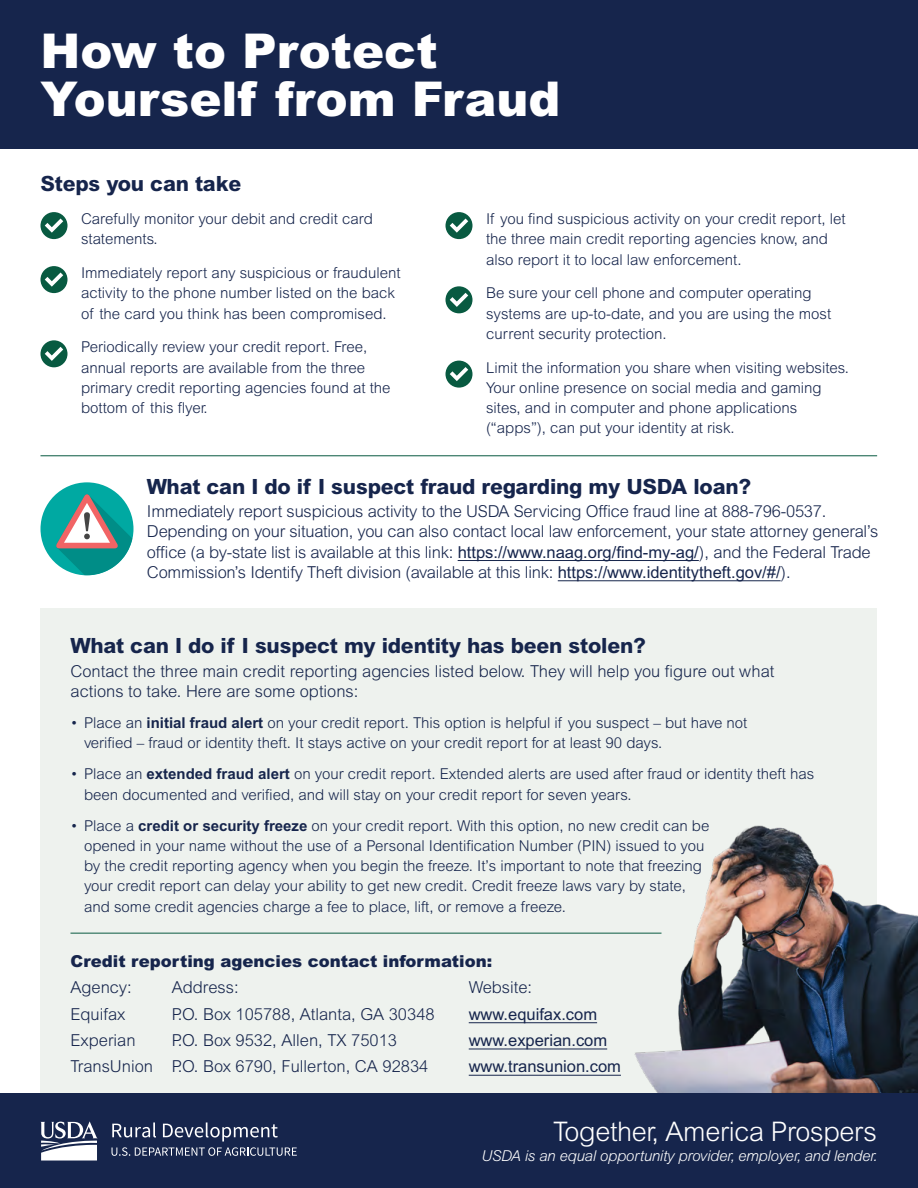
<style>
.page{position:relative;width:918px;height:1188px;background:#fff}
.page>*{position:absolute;margin:0;border:0;box-sizing:border-box;transform-origin:0 0}
.t1{font:900 48px/48px "Arial MT Std";color:#fff}
.t2{font:300 27px "Arial MT Std";letter-spacing:-.015em;color:#fff}
.t3{font:800 21px "Arial MT Std";letter-spacing:-.01em;color:#16254c}
.t4{font:300 16.5px/20.2px "Arial MT Std";letter-spacing:-.015em;color:#16254c}
.t5{font:16.5px "Arial MT Std";color:#16254c}
.t6{font:900 16.5px "Arial MT Std";color:#16254c}
.t7{font:300 15px/20.2px "Arial MT Std";color:#16254c}
.t8{font:italic 300 15px "Arial MT Std";letter-spacing:-.015em;color:#fff}
.s1{font-weight:400}
.s2{font-weight:700}
</style>
<div class="page">
<div style="left:40px;top:608px;width:837px;height:526px;background:#eef2ee"></div>
<div style="left:0;top:0;width:918px;height:148px;background:#16254c"></div>
<div style="left:40px;top:212px;width:28px;height:27px;background:#085a41;border-radius:50%"></div>
<svg style="left:45px;top:219px;width:18px;height:14px"></svg>
<div style="left:40px;top:266px;width:28px;height:27px;background:#085a41;border-radius:50%"></div>
<svg style="left:45px;top:273px;width:18px;height:14px"></svg>
<div style="left:40px;top:340px;width:28px;height:27px;background:#085a41;border-radius:50%"></div>
<svg style="left:45px;top:347px;width:18px;height:14px"></svg>
<div style="left:446px;top:212px;width:26px;height:27px;background:#085a41;border-radius:50%"></div>
<svg style="left:450px;top:219px;width:18px;height:14px"></svg>
<div style="left:446px;top:286px;width:26px;height:27px;background:#085a41;border-radius:50%"></div>
<svg style="left:450px;top:293px;width:18px;height:14px"></svg>
<div style="left:446px;top:361px;width:26px;height:27px;background:#085a41;border-radius:50%"></div>
<svg style="left:450px;top:367px;width:18px;height:14px"></svg>
<div style="left:40px;top:482px;width:93px;height:93px;background:#00a9a2;border-radius:46px"></div>
<svg style="left:55px;top:494px;width:77px;height:81px"></svg>
<img style="left:598px;top:825px;width:320px;height:269px">
<hr style="left:70px;top:933px;width:592px;height:1px;background:#085a41">
<hr style="left:469px;top:1049px;width:138px;height:1px;background:#16254c">
<hr style="left:469px;top:1075px;width:152px;height:1px;background:#16254c">
<hr style="left:469px;top:1022px;width:128px;height:1px;background:#16254c">
<div style="left:0;top:1094px;width:918px;height:94px;background:#16254c"></div>
<svg style="left:40px;top:1121px;width:58px;height:40px"></svg>
<svg style="left:112px;top:1122px;width:185px;height:34px"></svg>
<hr style="left:40px;top:455px;width:837px;height:1px;background:#085a41">
<hr style="left:458px;top:560px;width:241px;height:1px;background:#16254c">
<hr style="left:558px;top:581px;width:223px;height:1px;background:#16254c">
<h1 class="t1" style="left:40px;top:25px;width:521px">How to Protect<br>Yourself from Fraud</h1>
<h3 class="t3" style="left:40px;top:171px;width:202px">Steps you can take</h3>
<p class="t7" style="left:81px;top:209px;width:293px">Carefully monitor your debit and credit card statements.</p>
<p class="t7" style="left:81px;top:263px;width:321px">Immediately report any suspicious or fraudulent activity to the phone number listed on the back of the card you think has been compromised.</p>
<p class="t7" style="left:81px;top:337px;width:311px">Periodically review your credit report. Free, annual reports are available from the three primary credit reporting agencies found at the bottom of this fyer.</p>
<p class="t7" style="left:486px;top:209px;width:361px">If you fnd suspicious activity on your credit report, let the three main credit reporting agencies know, and also report it to local law enforcement.</p>
<p class="t7" style="left:486px;top:283px;width:347px">Be sure your cell phone and computer operating systems are up-to-date, and you are using the most current security protection.</p>
<p class="t7" style="left:486px;top:357px;width:364px">Limit the information you share when visiting websites.<br>Your online presence on social media and gaming sites, and in computer and phone applications (“apps”), can put your identity at risk.</p>
<h3 class="t3" style="left:147px;top:473px;width:606px">What can I do if I suspect fraud regarding my USDA loan?</h3>
<p class="t4" style="left:147px;top:501px;width:733px">Immediately report suspicious activity to the USDA Servicing Offce fraud line at 888-796-0537.<br>Depending on your situation, you can also contact local law enforcement, your state attorney general’s offce (a by-state list is available at this link: <span class="s1">https://www.naag.org/fnd-my-ag/</span>), and the Federal Trade Commission’s Identify Theft division (available at this link: <span class="s1">https://www.identitytheft.gov/#/</span>).</p>
<h3 class="t3" style="left:70px;top:633px;width:577px">What can I do if I suspect my identity has been stolen?</h3>
<p class="t4" style="left:70px;top:661px;width:705px">Contact the three main credit reporting agencies listed below. They will help you fgure out what actions to take. Here are some options:</p>
<p class="t7" style="left:84px;top:713px;width:665px;text-indent:-14px">• Place an <span class="s2">initial fraud alert</span> on your credit report. This option is helpful if you suspect – but have not verifed – fraud or identity theft. It stays active on your credit report for at least 90 days.</p>
<p class="t7" style="left:84px;top:764px;width:732px;text-indent:-14px">• Place an <span class="s2">extended fraud alert</span> on your credit report. Extended alerts are used after fraud or identity theft has been documented and verifed, and will stay on your credit report for seven years.</p>
<p class="t7" style="left:84px;top:815px;width:627px;text-indent:-14px">• Place a <span class="s2">credit or security freeze</span> on your credit report. With this option, no new credit can be opened in your name without the use of a Personal Identifcation Number (PIN) issued to you by the credit reporting agency when you begin the freeze. It’s important to note that freezing your credit report can delay your ability to get new credit. Credit freeze laws vary by state, and some credit agencies charge a fee to place, lift, or remove a freeze.</p>
<p class="t6" style="left:70px;top:951px;width:423px">Credit reporting agencies contact information:</p>
<p class="t4" style="left:70px;top:978px;width:63px">Agency:</p>
<p class="t4" style="left:469px;top:978px;width:65px">Website:</p>
<p class="t4" style="left:70px;top:1004px;width:57px">Equifax</p>
<p class="t4" style="left:172px;top:1004px;width:264px">P.O. Box 105788, Atlanta, GA 30348</p>
<p class="t5" style="left:469px;top:1005px;width:130px">www.equifax.com</p>
<p class="t4" style="left:70px;top:1030px;width:67px">Experian</p>
<p class="t4" style="left:172px;top:1030px;width:227px">P.O. Box 9532, Allen, TX 75013</p>
<p class="t5" style="left:469px;top:1031px;width:140px">www.experian.com</p>
<p class="t4" style="left:70px;top:1056px;width:359px">TransUnion P.O. Box 6790, Fullerton, CA 92834</p>
<p class="t5" style="left:469px;top:1057px;width:154px">www.transunion.com</p>
<p class="t4" style="left:172px;top:978px;width:68px">Address:</p>
<h2 class="t2" style="left:553px;top:1116px;width:326px">Together, America Prospers</h2>
<p class="t8" style="left:482px;top:1147px;width:397px">USDA is an equal opportunity provider, employer, and lender.</p>
</div>
